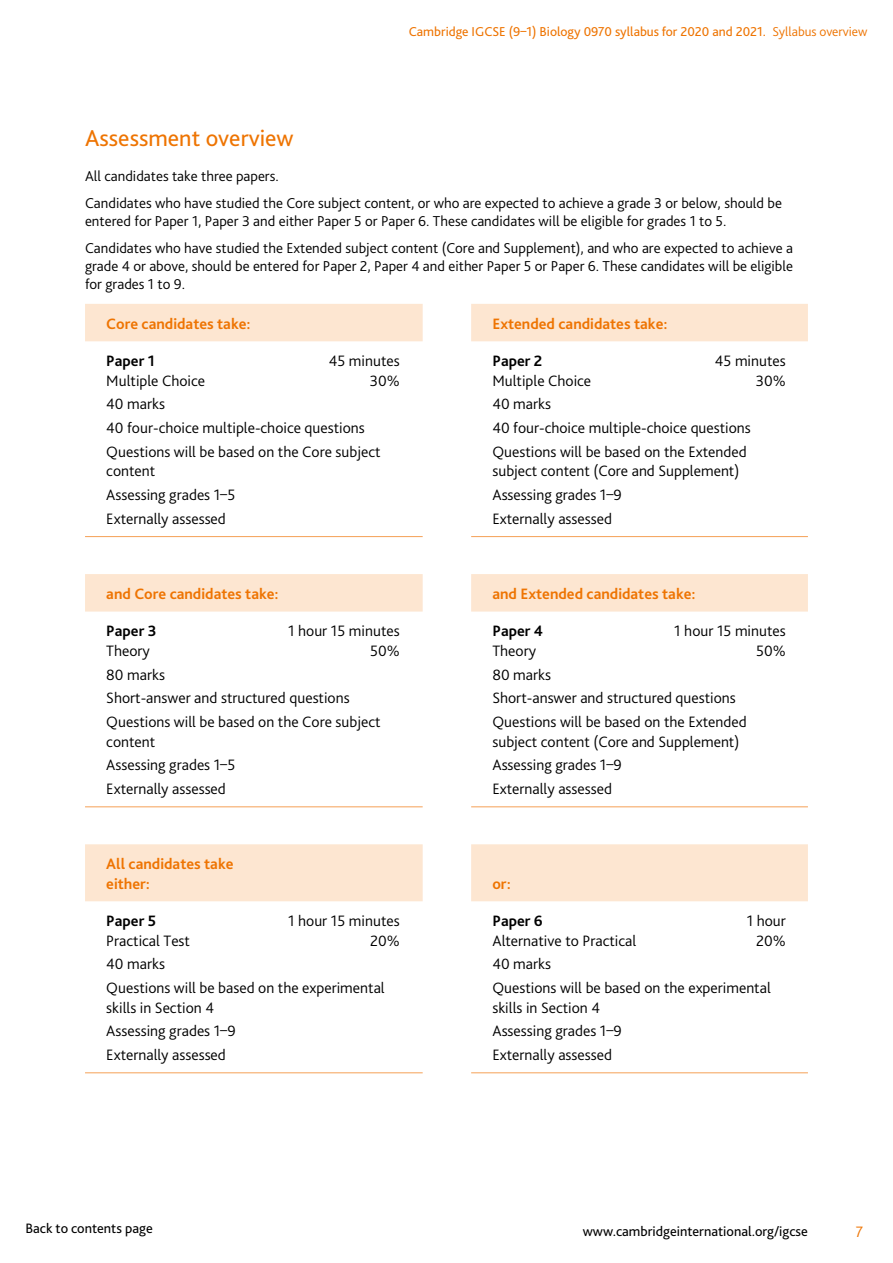
<style>
.page{position:relative;width:893px;height:1263px;background:#fff}
.page>*{position:absolute;margin:0;border:0;box-sizing:border-box;transform-origin:0 0}
.t1{font:24px "Bliss Pro";color:#ee7402}
.t2{font:300 15.75px/23.7px "Bliss Pro";color:#000}
.t3{font:700 15.75px/19.5px "Bliss Pro";color:#ee7402}
.t4{font:700 15.75px "Bliss Pro";color:#000}
.t5{font:300 15.75px "Bliss Pro";color:#ee7402}
.t6{font:300 15px/27px "Bliss Pro";color:#000}
.t7{font:14.25px "Bliss Pro";color:#000}
.t8{font:13.5px "Bliss Pro";color:#ee7402}
.s1{font-weight:300}
</style>
<div class="page">
<svg style="left:85px;top:304px;width:723px;height:597px"></svg>
<hr style="left:85px;top:536px;width:338px;height:1px;background:#f5a157">
<hr style="left:471px;top:536px;width:337px;height:1px;background:#f5a157">
<hr style="left:85px;top:806px;width:338px;height:1px;background:#f5a157">
<hr style="left:85px;top:1072px;width:338px;height:1px;background:#f5a157">
<hr style="left:471px;top:806px;width:337px;height:1px;background:#f5a157">
<hr style="left:471px;top:1072px;width:337px;height:1px;background:#f5a157">
<p class="t8" style="left:409px;top:23px;width:460px">Cambridge IGCSE (9–1) Biology 0970 syllabus for 2020 and 2021. <span class="s1">Syllabus overview</span></p>
<h1 class="t1" style="left:85px;top:123px;width:210px">Assessment overview</h1>
<p class="t6" style="left:85px;top:162px;width:698px">All candidates take three papers.<br>Candidates who have studied the Core subject content, or who are expected to achieve a grade 3 or below, should be</p>
<p class="t6" style="left:85px;top:207px;width:710px">entered for Paper 1, Paper 3 and either Paper 5 or Paper 6. These candidates will be eligible for grades 1 to 5.<br>Candidates who have studied the Extended subject content (Core and Supplement), and who are expected to achieve a</p>
<p class="t6" style="left:85px;top:257px;width:709px;line-height:18px">grade 4 or above, should be entered for Paper 2, Paper 4 and either Paper 5 or Paper 6. These candidates will be eligible for grades 1 to 9.</p>
<p class="t3" style="left:106px;top:314px;width:146px">Core candidates take:</p>
<p class="t3" style="left:492px;top:314px;width:177px">Extended candidates take:</p>
<p class="t4" style="left:106px;top:351px;width:50px">Paper 1</p>
<p class="t2" style="left:329px;top:349px;width:72px">45 minutes</p>
<p class="t2" style="left:106px;top:368px;width:100px">Multiple Choice</p>
<p class="t2" style="left:370px;top:368px;width:32px">30%</p>
<p class="t2" style="left:106px;top:392px;width:276px">40 marks<br>40 four-choice multiple-choice questions<br>Questions will be based on the Core subject</p>
<p class="t2" style="left:106px;top:459px;width:131px">content<br>Assessing grades 1–5<br>Externally assessed</p>
<p class="t4" style="left:492px;top:351px;width:52px">Paper 2</p>
<p class="t2" style="left:715px;top:349px;width:72px">45 minutes</p>
<p class="t2" style="left:492px;top:368px;width:100px">Multiple Choice</p>
<p class="t2" style="left:756px;top:368px;width:32px">30%</p>
<p class="t2" style="left:492px;top:392px;width:260px">40 marks<br>40 four-choice multiple-choice questions<br>Questions will be based on the Extended</p>
<p class="t2" style="left:492px;top:459px;width:248px">subject content (Core and Supplement)<br>Assessing grades 1–9<br>Externally assessed</p>
<p class="t3" style="left:106px;top:584px;width:174px">and Core candidates take:</p>
<p class="t3" style="left:492px;top:584px;width:205px">and Extended candidates take:</p>
<p class="t4" style="left:106px;top:621px;width:52px">Paper 3</p>
<p class="t2" style="left:288px;top:619px;width:113px">1 hour 15 minutes</p>
<p class="t2" style="left:106px;top:639px;width:45px">Theory</p>
<p class="t2" style="left:370px;top:639px;width:31px">50%</p>
<p class="t2" style="left:106px;top:662px;width:276px">80 marks<br>Short-answer and structured questions<br>Questions will be based on the Core subject</p>
<p class="t2" style="left:106px;top:729px;width:131px">content<br>Assessing grades 1–5<br>Externally assessed</p>
<p class="t4" style="left:492px;top:621px;width:52px">Paper 4</p>
<p class="t2" style="left:674px;top:619px;width:113px">1 hour 15 minutes</p>
<p class="t2" style="left:492px;top:639px;width:45px">Theory</p>
<p class="t2" style="left:756px;top:639px;width:31px">50%</p>
<p class="t2" style="left:492px;top:662px;width:256px">80 marks<br>Short-answer and structured questions<br>Questions will be based on the Extended</p>
<p class="t2" style="left:492px;top:729px;width:248px">subject content (Core and Supplement)<br>Assessing grades 1–9<br>Externally assessed</p>
<p class="t3" style="left:106px;top:854px;width:129px">All candidates take either:</p>
<p class="t4" style="left:106px;top:911px;width:51px">Paper 5</p>
<p class="t2" style="left:288px;top:909px;width:113px">1 hour 15 minutes</p>
<p class="t2" style="left:106px;top:928px;width:85px">Practical Test</p>
<p class="t2" style="left:370px;top:928px;width:31px">20%</p>
<p class="t2" style="left:106px;top:952px;width:280px">40 marks<br>Questions will be based on the experimental</p>
<p class="t2" style="left:106px;top:995px;width:131px">skills in Section 4<br>Assessing grades 1–9<br>Externally assessed</p>
<p class="t3" style="left:492px;top:873px;width:20px">or:</p>
<p class="t4" style="left:492px;top:911px;width:52px">Paper 6</p>
<p class="t2" style="left:747px;top:909px;width:41px">1 hour</p>
<p class="t2" style="left:492px;top:928px;width:145px">Alternative to Practical</p>
<p class="t2" style="left:756px;top:928px;width:31px">20%</p>
<p class="t2" style="left:492px;top:952px;width:280px">40 marks<br>Questions will be based on the experimental</p>
<p class="t2" style="left:492px;top:995px;width:131px">skills in Section 4<br>Assessing grades 1–9<br>Externally assessed</p>
<p class="t7" style="left:26px;top:1219px;width:129px">Back to contents page</p>
<p class="t7" style="left:583px;top:1222px;width:227px">www.cambridgeinternational.org/igcse</p>
<p class="t5" style="left:856px;top:1222px;width:9px">7</p>
</div>
